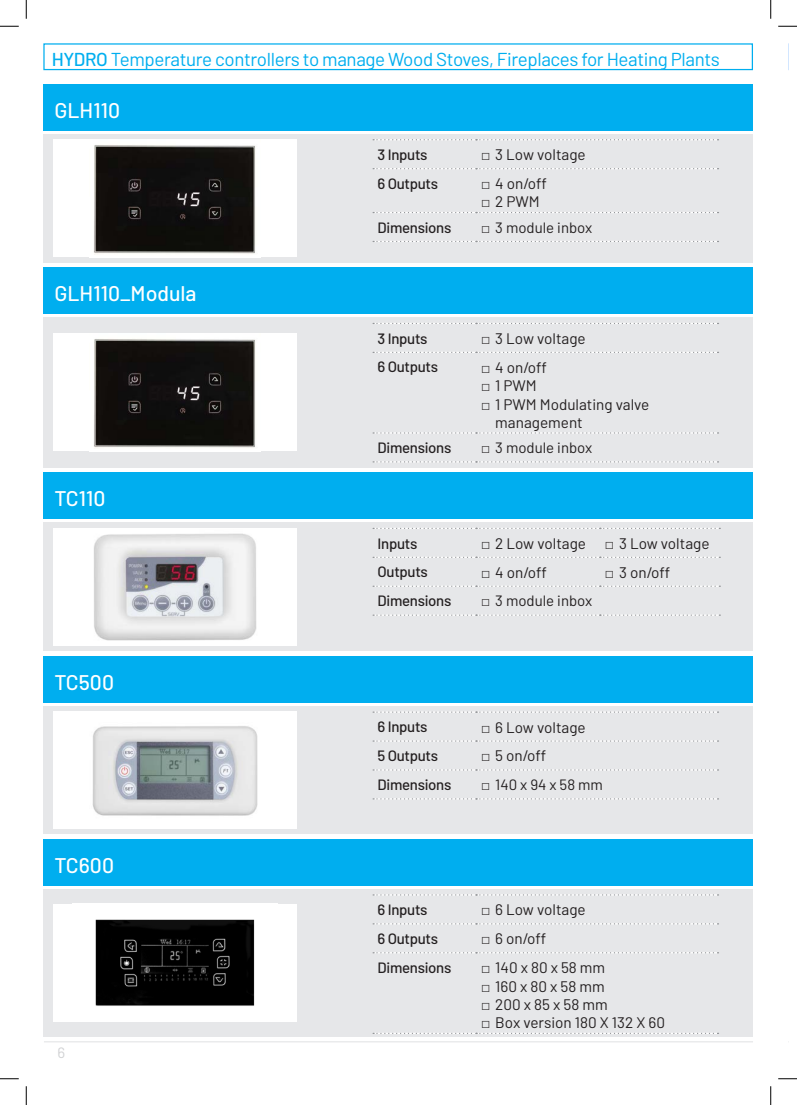
<style>
.page{position:relative;width:797px;height:1105px;background:#fff}
.page>*{position:absolute;margin:0;border:0;box-sizing:border-box;transform-origin:0 0}
.titolo_prodotto{font:500 21.25px "Barlow";color:#fff}
.titoletto_tabella{font:18.75px "Barlow";letter-spacing:-.02em;color:#00aeef}
.t1{font:15.25px/18.4px "Barlow";color:#231f20}
.titoletto_tabella-2{font:500 15px "Barlow";letter-spacing:-.02em;color:#231f20}
.t2{font:15px "Barlow";color:#231f20}
.t3{font:15px "Barlow";color:#d1d2d4}
.s1{font-weight:500}
.s2{font-family:"Arial"}
</style>
<div class="page">
<hr style="left:44px;top:1041px;width:709px;height:1px;background:#e6e7e9">
<div style="left:43px;top:43px;width:710px;height:27px;border:1px solid #00aeef"></div>
<div style="left:44px;top:84px;width:709px;height:46px;background:#00aeef"></div>
<div style="left:44px;top:134px;width:709px;height:128px;background:#e6e7e9"></div>
<div style="left:53px;top:139px;width:244px;height:118px;background:#fff"></div>
<img style="left:94px;top:145px;width:162px;height:110px">
<svg style="left:373px;top:139px;width:345px;height:1px"></svg>
<svg style="left:373px;top:168px;width:345px;height:1px"></svg>
<svg style="left:373px;top:212px;width:345px;height:1px"></svg>
<svg style="left:373px;top:241px;width:345px;height:1px"></svg>
<div style="left:44px;top:656px;width:709px;height:46px;background:#00aeef"></div>
<div style="left:44px;top:706px;width:709px;height:128px;background:#e6e7e9"></div>
<div style="left:53px;top:711px;width:244px;height:118px;background:#fff"></div>
<img style="left:92px;top:726px;width:166px;height:90px">
<svg style="left:373px;top:711px;width:345px;height:2px"></svg>
<svg style="left:373px;top:740px;width:345px;height:2px"></svg>
<svg style="left:373px;top:769px;width:345px;height:2px"></svg>
<svg style="left:373px;top:798px;width:345px;height:1px"></svg>
<div style="left:44px;top:839px;width:709px;height:46px;background:#00aeef"></div>
<div style="left:44px;top:889px;width:709px;height:147px;background:#e6e7e9"></div>
<div style="left:53px;top:903px;width:244px;height:118px;background:#fff"></div>
<img style="left:95px;top:919px;width:160px;height:87px">
<svg style="left:373px;top:894px;width:345px;height:1px"></svg>
<svg style="left:373px;top:923px;width:345px;height:1px"></svg>
<svg style="left:373px;top:952px;width:345px;height:1px"></svg>
<svg style="left:373px;top:1033px;width:345px;height:1px"></svg>
<div style="left:44px;top:268px;width:709px;height:46px;background:#00aeef"></div>
<div style="left:44px;top:317px;width:709px;height:150px;background:#e6e7e9"></div>
<div style="left:53px;top:333px;width:244px;height:118px;background:#fff"></div>
<img style="left:94px;top:339px;width:162px;height:110px">
<svg style="left:373px;top:323px;width:345px;height:1px"></svg>
<svg style="left:373px;top:352px;width:345px;height:1px"></svg>
<svg style="left:373px;top:432px;width:345px;height:2px"></svg>
<svg style="left:373px;top:461px;width:345px;height:1px"></svg>
<div style="left:44px;top:473px;width:709px;height:46px;background:#00aeef"></div>
<div style="left:44px;top:522px;width:709px;height:129px;background:#e6e7e9"></div>
<div style="left:53px;top:528px;width:244px;height:118px;background:#fff"></div>
<img style="left:94px;top:533px;width:163px;height:108px">
<svg style="left:373px;top:528px;width:347px;height:1px"></svg>
<svg style="left:373px;top:557px;width:347px;height:1px"></svg>
<svg style="left:373px;top:586px;width:347px;height:1px"></svg>
<svg style="left:373px;top:614px;width:347px;height:2px"></svg>
<svg style="left:788px;top:43px;width:1px;height:27px"></svg>
<svg style="left:0;top:25px;width:19px;height:2px"></svg>
<svg style="left:778px;top:25px;width:19px;height:2px"></svg>
<svg style="left:0;top:1078px;width:19px;height:1px"></svg>
<svg style="left:778px;top:1078px;width:19px;height:1px"></svg>
<svg style="left:25px;top:0;width:2px;height:19px"></svg>
<svg style="left:25px;top:1086px;width:2px;height:19px"></svg>
<svg style="left:770px;top:0;width:1px;height:19px"></svg>
<svg style="left:770px;top:1086px;width:1px;height:19px"></svg>
<p class="titoletto_tabella" style="left:52px;top:48px;width:669px"><span class="s1">HYDRO</span> Temperature controllers to manage Wood Stoves, Fireplaces for Heating Plants</p>
<p class="titolo_prodotto" style="left:55px;top:97px;width:67px">GLH110</p>
<p class="titoletto_tabella-2" style="left:377px;top:145px;width:52px">3 Inputs</p>
<p class="t1" style="left:481px;top:145px;width:106px"><span class="s2">□</span> 3 Low voltage</p>
<p class="titoletto_tabella-2" style="left:377px;top:174px;width:62px">6 Outputs</p>
<p class="t1" style="left:481px;top:174px;width:67px"><span class="s2">□</span> 4 on/off</p>
<p class="t1" style="left:481px;top:192px;width:60px"><span class="s2">□</span> 2 PWM</p>
<p class="titoletto_tabella-2" style="left:377px;top:218px;width:75px">Dimensions</p>
<p class="t2" style="left:481px;top:218px;width:113px"><span class="s2">□</span> 3 module inbox</p>
<p class="titolo_prodotto" style="left:55px;top:281px;width:143px">GLH110_Modula</p>
<p class="titolo_prodotto" style="left:55px;top:486px;width:52px">TC110</p>
<p class="titolo_prodotto" style="left:55px;top:669px;width:61px">TC500</p>
<p class="titolo_prodotto" style="left:55px;top:852px;width:61px">TC600</p>
<p class="t3" style="left:58px;top:1043px;width:9px">6</p>
<p class="titoletto_tabella-2" style="left:377px;top:329px;width:52px">3 Inputs</p>
<p class="t1" style="left:481px;top:329px;width:106px"><span class="s2">□</span> 3 Low voltage</p>
<p class="titoletto_tabella-2" style="left:377px;top:358px;width:62px">6 Outputs</p>
<p class="t1" style="left:481px;top:358px;width:67px"><span class="s2">□</span> 4 on/off</p>
<p class="t1" style="left:481px;top:376px;width:57px"><span class="s2">□</span> 1 PWM</p>
<p class="t1" style="left:495px;top:394px;width:156px;text-indent:-14px"><span class="s2">□</span> 1 PWM Modulating valve management</p>
<p class="titoletto_tabella-2" style="left:377px;top:438px;width:75px">Dimensions</p>
<p class="t2" style="left:481px;top:438px;width:113px"><span class="s2">□</span> 3 module inbox</p>
<p class="titoletto_tabella-2" style="left:377px;top:534px;width:41px">Inputs</p>
<p class="t1" style="left:481px;top:534px;width:106px"><span class="s2">□</span> 2 Low voltage</p>
<p class="t1" style="left:605px;top:534px;width:106px"><span class="s2">□</span> 3 Low voltage</p>
<p class="titoletto_tabella-2" style="left:377px;top:563px;width:52px">Outputs</p>
<p class="t1" style="left:481px;top:563px;width:67px"><span class="s2">□</span> 4 on/off</p>
<p class="t1" style="left:605px;top:563px;width:67px"><span class="s2">□</span> 3 on/off</p>
<p class="titoletto_tabella-2" style="left:377px;top:592px;width:75px">Dimensions</p>
<p class="t2" style="left:481px;top:592px;width:113px"><span class="s2">□</span> 3 module inbox</p>
<p class="titoletto_tabella-2" style="left:377px;top:717px;width:51px">6 Inputs</p>
<p class="t1" style="left:481px;top:717px;width:106px"><span class="s2">□</span> 6 Low voltage</p>
<p class="titoletto_tabella-2" style="left:377px;top:746px;width:62px">5 Outputs</p>
<p class="t1" style="left:481px;top:746px;width:67px"><span class="s2">□</span> 5 on/off</p>
<p class="titoletto_tabella-2" style="left:377px;top:775px;width:75px">Dimensions</p>
<p class="t2" style="left:481px;top:775px;width:123px"><span class="s2">□</span> 140 x 94 x 58 mm</p>
<p class="titoletto_tabella-2" style="left:377px;top:900px;width:51px">6 Inputs</p>
<p class="t1" style="left:481px;top:900px;width:106px"><span class="s2">□</span> 6 Low voltage</p>
<p class="titoletto_tabella-2" style="left:377px;top:929px;width:62px">6 Outputs</p>
<p class="t1" style="left:481px;top:929px;width:67px"><span class="s2">□</span> 6 on/off</p>
<p class="titoletto_tabella-2" style="left:377px;top:958px;width:75px">Dimensions</p>
<p class="t1" style="left:481px;top:958px;width:126px"><span class="s2">□</span> 140 x 80 x 58 mm</p>
<p class="t1" style="left:481px;top:976px;width:125px"><span class="s2">□</span> 160 x 80 x 58 mm</p>
<p class="t1" style="left:481px;top:995px;width:128px"><span class="s2">□</span> 200 x 85 x 58 mm</p>
<p class="t1" style="left:481px;top:1013px;width:185px"><span class="s2">□</span> Box version 180 X 132 X 60</p>
</div>
